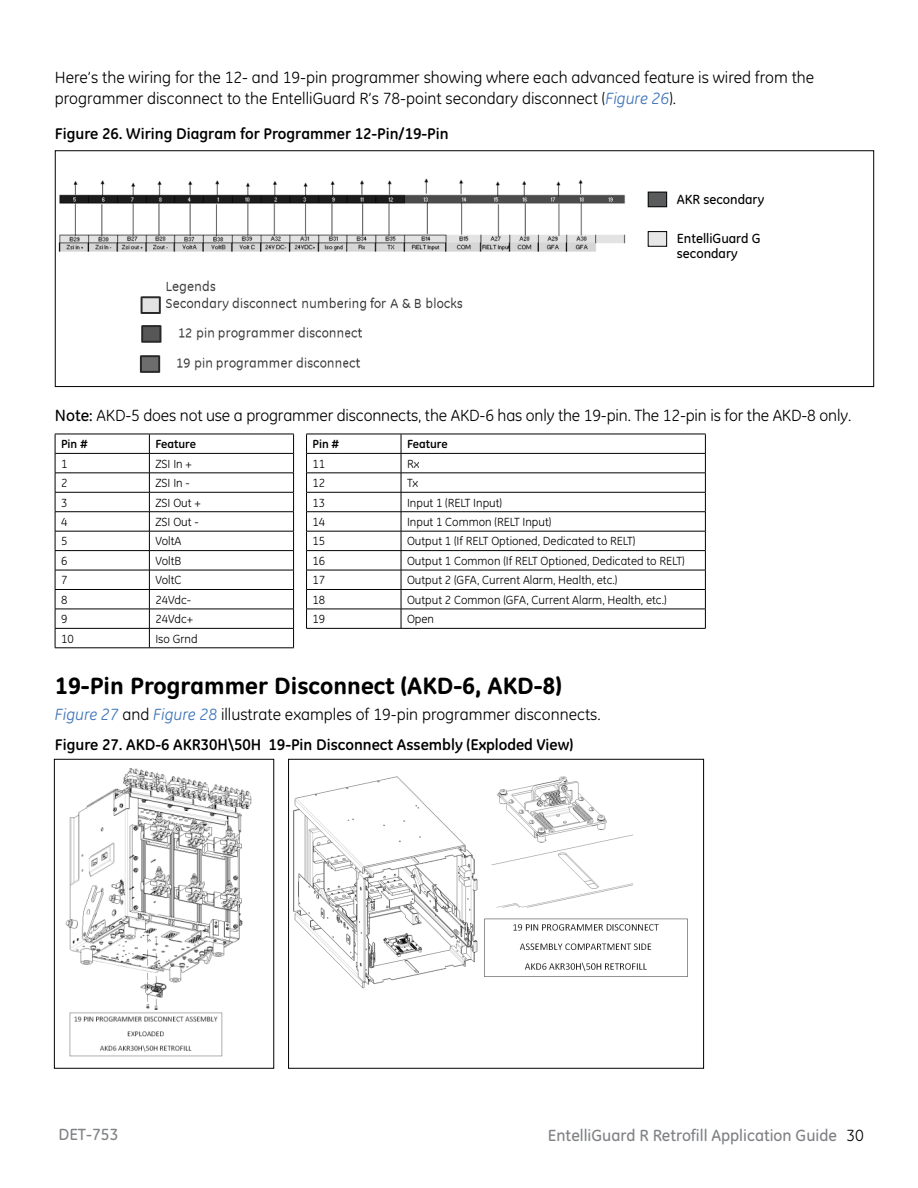
<style>
.page{position:relative;width:918px;height:1188px;background:#fff}
.page>*{position:absolute;margin:0;border:0;box-sizing:border-box;transform-origin:0 0}
.t1{font:800 24px "GE Inspira";color:#000}
.t2{font:16.5px/21px "GE Inspira";color:#000}
.t3{font:500 16.5px "GE Inspira";color:#808285}
.t4{font:700 15.75px "GE Inspira";color:#000}
.t5{font:500 13.5px/15px "GE Inspira";color:#000}
.t6{font:12px "GE Inspira";color:#000}
.t7{font:700 12px "GE Inspira";color:#000}
.s1{font-style:italic;color:#3b73b9}
.s2{font-weight:500}
.s3{font-weight:400;color:#000}
</style>
<div class="page">
<img style="left:58px;top:178px;width:568px;height:195px">
<div style="left:55px;top:150px;width:819px;height:237px;border:1px solid #000"></div>
<hr style="left:55px;top:434px;width:94px;height:1px;background:#000">
<hr style="left:149px;top:434px;width:145px;height:1px;background:#000">
<hr style="left:306px;top:434px;width:95px;height:1px;background:#000">
<hr style="left:401px;top:434px;width:305px;height:1px;background:#000">
<hr style="left:55px;top:473px;width:94px;height:1px;background:#000">
<hr style="left:149px;top:473px;width:145px;height:1px;background:#000">
<hr style="left:306px;top:511px;width:95px;height:1px;background:#000">
<hr style="left:401px;top:511px;width:305px;height:1px;background:#000">
<hr style="left:306px;top:473px;width:95px;height:1px;background:#000">
<hr style="left:401px;top:473px;width:305px;height:1px;background:#000">
<svg style="left:401px;top:434px;width:1px;height:194px"></svg>
<svg style="left:705px;top:434px;width:1px;height:194px"></svg>
<hr style="left:55px;top:492px;width:94px;height:1px;background:#000">
<hr style="left:149px;top:492px;width:145px;height:1px;background:#000">
<hr style="left:306px;top:492px;width:95px;height:1px;background:#000">
<hr style="left:401px;top:492px;width:305px;height:1px;background:#000">
<hr style="left:55px;top:511px;width:94px;height:1px;background:#000">
<hr style="left:149px;top:511px;width:145px;height:1px;background:#000">
<hr style="left:55px;top:531px;width:94px;height:1px;background:#000">
<hr style="left:149px;top:531px;width:145px;height:1px;background:#000">
<hr style="left:306px;top:531px;width:95px;height:1px;background:#000">
<hr style="left:401px;top:531px;width:305px;height:1px;background:#000">
<hr style="left:55px;top:550px;width:94px;height:1px;background:#000">
<hr style="left:149px;top:550px;width:145px;height:1px;background:#000">
<hr style="left:306px;top:550px;width:95px;height:1px;background:#000">
<hr style="left:401px;top:550px;width:305px;height:1px;background:#000">
<hr style="left:55px;top:570px;width:94px;height:1px;background:#000">
<hr style="left:149px;top:570px;width:145px;height:1px;background:#000">
<hr style="left:306px;top:570px;width:95px;height:1px;background:#000">
<hr style="left:401px;top:570px;width:305px;height:1px;background:#000">
<hr style="left:55px;top:589px;width:94px;height:1px;background:#000">
<hr style="left:149px;top:589px;width:145px;height:1px;background:#000">
<hr style="left:306px;top:589px;width:95px;height:1px;background:#000">
<hr style="left:401px;top:589px;width:305px;height:1px;background:#000">
<hr style="left:55px;top:609px;width:94px;height:1px;background:#000">
<hr style="left:149px;top:609px;width:145px;height:1px;background:#000">
<hr style="left:306px;top:609px;width:95px;height:1px;background:#000">
<svg style="left:306px;top:434px;width:1px;height:194px"></svg>
<hr style="left:401px;top:609px;width:305px;height:1px;background:#000">
<hr style="left:55px;top:628px;width:94px;height:1px;background:#000">
<svg style="left:55px;top:434px;width:1px;height:214px"></svg>
<hr style="left:149px;top:628px;width:145px;height:1px;background:#000">
<svg style="left:149px;top:434px;width:1px;height:214px"></svg>
<svg style="left:293px;top:434px;width:1px;height:214px"></svg>
<hr style="left:306px;top:628px;width:95px;height:1px;background:#000">
<hr style="left:401px;top:628px;width:305px;height:1px;background:#000">
<hr style="left:55px;top:648px;width:94px;height:1px;background:#000">
<hr style="left:149px;top:648px;width:145px;height:1px;background:#000">
<hr style="left:55px;top:453px;width:94px;height:1px;background:#000">
<hr style="left:149px;top:453px;width:144px;height:1px;background:#000">
<hr style="left:307px;top:453px;width:94px;height:1px;background:#000">
<hr style="left:401px;top:453px;width:304px;height:1px;background:#000">
<img style="left:65px;top:768px;width:187px;height:289px">
<div style="left:54px;top:759px;width:220px;height:310px;border:1px solid #000"></div>
<img style="left:293px;top:776px;width:395px;height:213px">
<div style="left:288px;top:759px;width:416px;height:310px;border:1px solid #000"></div>
<div style="left:648px;top:192px;width:19px;height:15px;background:#5a5b5d"></div>
<div style="left:648px;top:192px;width:19px;height:15px;border:1px solid #000"></div>
<div style="left:648px;top:232px;width:19px;height:14px;background:#e8e8e8"></div>
<div style="left:648px;top:231px;width:19px;height:16px;border:1px solid #000"></div>
<p class="t2" style="left:55px;top:67px;width:761px">Here’s the wiring for the 12- and 19-pin programmer showing where each advanced feature is wired from the programmer disconnect to the EntelliGuard R’s 78-point secondary disconnect (<span class="s1">Figure 26</span>).</p>
<p class="t4" style="left:55px;top:124px;width:395px">Figure 26. Wiring Diagram for Programmer 12-Pin/19-Pin</p>
<p class="t5" style="left:677px;top:192px;width:89px">AKR secondary</p>
<p class="t5" style="left:677px;top:231px;width:85px">EntelliGuard G secondary</p>
<p class="t2" style="left:55px;top:405px;width:798px"><span class="s2">Note:</span> AKD-5 does not use a programmer disconnects, the AKD-6 has only the 19-pin. The 12-pin is for the AKD-8 only.</p>
<p class="t7" style="left:61px;top:437px;width:28px">Pin #</p>
<p class="t7" style="left:155px;top:437px;width:42px">Feature</p>
<p class="t7" style="left:313px;top:437px;width:28px">Pin #</p>
<p class="t7" style="left:407px;top:437px;width:42px">Feature</p>
<p class="t6" style="left:61px;top:457px;width:8px">1</p>
<p class="t6" style="left:155px;top:457px;width:38px">ZSI In +</p>
<p class="t6" style="left:313px;top:457px;width:14px">11</p>
<p class="t6" style="left:407px;top:457px;width:14px">Rx</p>
<p class="t6" style="left:61px;top:476px;width:8px">2</p>
<p class="t6" style="left:155px;top:476px;width:36px">ZSI In -</p>
<p class="t6" style="left:313px;top:476px;width:14px">12</p>
<p class="t6" style="left:407px;top:476px;width:13px">Tx</p>
<p class="t6" style="left:61px;top:496px;width:8px">3</p>
<p class="t6" style="left:155px;top:496px;width:47px">ZSI Out +</p>
<p class="t6" style="left:313px;top:496px;width:14px">13</p>
<p class="t6" style="left:407px;top:496px;width:97px">Input 1 (RELT Input)</p>
<p class="t6" style="left:61px;top:515px;width:8px">4</p>
<p class="t6" style="left:155px;top:515px;width:45px">ZSI Out -</p>
<p class="t6" style="left:313px;top:515px;width:14px">14</p>
<p class="t6" style="left:407px;top:515px;width:146px">Input 1 Common (RELT Input)</p>
<p class="t6" style="left:61px;top:534px;width:8px">5</p>
<p class="t6" style="left:155px;top:534px;width:28px">VoltA</p>
<p class="t6" style="left:313px;top:534px;width:14px">15</p>
<p class="t6" style="left:407px;top:534px;width:230px">Output 1 (If RELT Optioned, Dedicated to RELT)</p>
<p class="t6" style="left:61px;top:554px;width:8px">6</p>
<p class="t6" style="left:155px;top:554px;width:28px">VoltB</p>
<p class="t6" style="left:313px;top:554px;width:14px">16</p>
<p class="t6" style="left:407px;top:554px;width:279px">Output 1 Common (If RELT Optioned, Dedicated to RELT)</p>
<p class="t6" style="left:61px;top:573px;width:8px">7</p>
<p class="t6" style="left:155px;top:573px;width:28px">VoltC</p>
<p class="t6" style="left:313px;top:573px;width:14px">17</p>
<p class="t6" style="left:407px;top:573px;width:212px">Output 2 (GFA, Current Alarm, Health, etc.)</p>
<p class="t6" style="left:61px;top:593px;width:8px">8</p>
<p class="t6" style="left:155px;top:593px;width:37px">24Vdc-</p>
<p class="t6" style="left:313px;top:593px;width:14px">18</p>
<p class="t6" style="left:407px;top:593px;width:261px">Output 2 Common (GFA, Current Alarm, Health, etc.)</p>
<p class="t6" style="left:61px;top:612px;width:8px">9</p>
<p class="t6" style="left:155px;top:612px;width:39px">24Vdc+</p>
<p class="t6" style="left:313px;top:612px;width:14px">19</p>
<p class="t6" style="left:407px;top:612px;width:29px">Open</p>
<p class="t6" style="left:61px;top:632px;width:14px">10</p>
<p class="t6" style="left:155px;top:632px;width:44px">Iso Grnd</p>
<h1 class="t1" style="left:55px;top:672px;width:508px">19-Pin Programmer Disconnect (AKD-6, AKD-8)</h1>
<p class="t2" style="left:55px;top:703px;width:547px"><span class="s1">Figure 27</span> and <span class="s1">Figure 28</span> illustrate examples of 19-pin programmer disconnects.</p>
<p class="t4" style="left:55px;top:734px;width:520px">Figure 27. AKD-6 AKR30H\50H 19-Pin Disconnect Assembly (Exploded View)</p>
<p class="t3" style="left:58px;top:1125px;width:61px">DET-753</p>
<p class="t3" style="left:548px;top:1126px;width:318px">EntelliGuard R Retrofill Application Guide <span class="s3">30</span></p>
</div>
